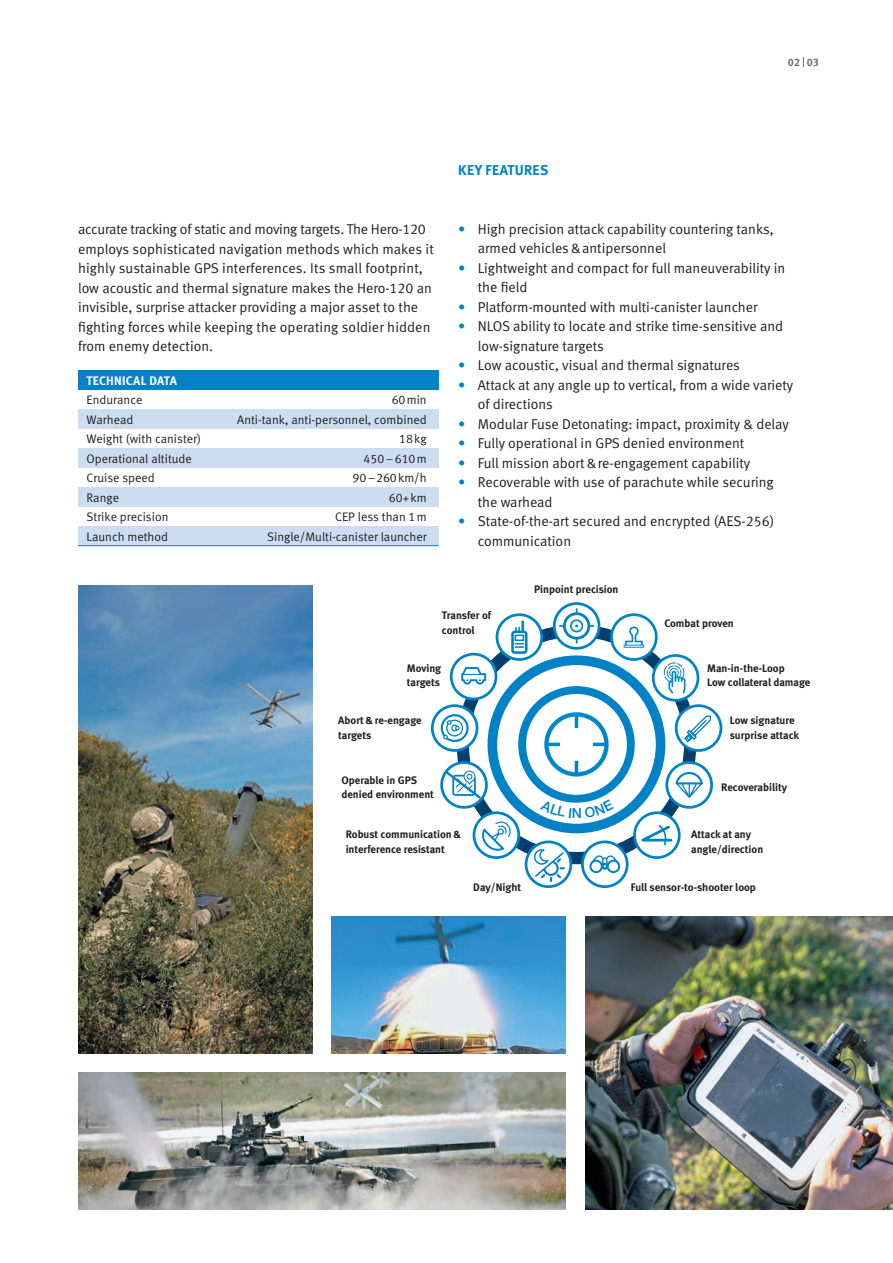
<style>
.page{position:relative;width:893px;height:1263px;background:#fff}
.page>*{position:absolute;margin:0;border:0;box-sizing:border-box;transform-origin:0 0}
.t1{font:14.25px/19.5px "Meta Normal LF";color:#231f20}
.t2{font:14.25px "Meta Bold LF";letter-spacing:.025em;color:#0082c7}
.t3{font:500 13.95px "Helvetica Neue";color:#0082c7}
.t4{font:12.3px "Meta Normal LF";color:#231f20}
.t5{font:12.3px "Meta Bold LF";letter-spacing:.015em;color:#fff}
.t6{font:10.8px/14.7px "Meta Bold LF";color:#231f20}
.t7{font:10.8px "Meta Bold LF";color:#6c6d70}
.s1{color:#0082c7}
</style>
<div class="page">
<div style="left:488px;top:655px;width:177px;height:178px;border:10px solid #0082c7;border-radius:50%"></div>
<div style="left:518px;top:686px;width:117px;height:117px;border:8px solid #0082c7;border-radius:50%"></div>
<div style="left:544px;top:712px;width:65px;height:64px;border:4px solid #0087ca;border-radius:50%"></div>
<svg style="left:575px;top:715px;width:3px;height:13px"></svg>
<svg style="left:547px;top:743px;width:13px;height:3px"></svg>
<svg style="left:593px;top:743px;width:13px;height:3px"></svg>
<svg style="left:575px;top:761px;width:3px;height:13px"></svg>
<svg style="left:554px;top:603px;width:45px;height:45px"></svg>
<div style="left:553px;top:602px;width:47px;height:48px;border:3px solid #0082c7;border-radius:50%"></div>
<svg style="left:559px;top:608px;width:35px;height:36px"></svg>
<svg style="left:634px;top:813px;width:45px;height:44px"></svg>
<div style="left:633px;top:811px;width:48px;height:48px;border:3px solid #0082c7;border-radius:50%"></div>
<svg style="left:474px;top:813px;width:45px;height:44px"></svg>
<div style="left:473px;top:811px;width:47px;height:48px;border:3px solid #0082c7;border-radius:50%"></div>
<svg style="left:481px;top:821px;width:30px;height:30px"></svg>
<svg style="left:526px;top:842px;width:45px;height:45px"></svg>
<div style="left:525px;top:840px;width:47px;height:48px;border:3px solid #0082c7;border-radius:50%"></div>
<svg style="left:582px;top:842px;width:45px;height:45px"></svg>
<div style="left:581px;top:840px;width:47px;height:48px;border:3px solid #0082c7;border-radius:50%"></div>
<svg style="left:442px;top:762px;width:44px;height:45px"></svg>
<div style="left:440px;top:761px;width:48px;height:48px;border:3px solid #0082c7;border-radius:50%"></div>
<svg style="left:667px;top:762px;width:45px;height:45px"></svg>
<div style="left:665px;top:761px;width:48px;height:48px;border:3px solid #0082c7;border-radius:50%"></div>
<svg style="left:676px;top:706px;width:45px;height:44px"></svg>
<div style="left:675px;top:704px;width:47px;height:48px;border:3px solid #0082c7;border-radius:50%"></div>
<svg style="left:432px;top:706px;width:45px;height:44px"></svg>
<div style="left:431px;top:704px;width:47px;height:48px;border:3px solid #0082c7;border-radius:50%"></div>
<svg style="left:441px;top:714px;width:28px;height:28px"></svg>
<svg style="left:675px;top:772px;width:28px;height:26px"></svg>
<svg style="left:533px;top:849px;width:32px;height:33px"></svg>
<svg style="left:443px;top:769px;width:41px;height:32px"></svg>
<div style="left:450px;top:653px;width:47px;height:47px;border:3px solid #0082c7;border-radius:50%"></div>
<svg style="left:461px;top:667px;width:25px;height:18px"></svg>
<div style="left:496px;top:613px;width:47px;height:48px;border:3px solid #0082c7;border-radius:50%"></div>
<svg style="left:511px;top:620px;width:16px;height:34px"></svg>
<div style="left:610px;top:613px;width:48px;height:48px;border:3px solid #0082c7;border-radius:50%"></div>
<svg style="left:624px;top:626px;width:20px;height:22px"></svg>
<svg style="left:589px;top:855px;width:31px;height:18px"></svg>
<svg style="left:631px;top:823px;width:43px;height:24px"></svg>
<svg style="left:683px;top:714px;width:29px;height:29px"></svg>
<svg style="left:653px;top:655px;width:45px;height:45px"></svg>
<div style="left:652px;top:654px;width:47px;height:48px;border:3px solid #0082c7;border-radius:50%"></div>
<svg style="left:663px;top:662px;width:22px;height:32px"></svg>
<div style="left:78px;top:371px;width:361px;height:19px;background:#0082c7"></div>
<div style="left:78px;top:410px;width:361px;height:19px;background:#ccddf1"></div>
<div style="left:78px;top:449px;width:361px;height:19px;background:#ccddf1"></div>
<div style="left:78px;top:488px;width:361px;height:19px;background:#ccddf1"></div>
<div style="left:78px;top:527px;width:361px;height:19px;background:#ccddf1"></div>
<hr style="left:78px;top:545px;width:361px;height:1px;background:#0082c7">
<img style="left:78px;top:1073px;width:488px;height:136px">
<img style="left:78px;top:585px;width:234px;height:468px">
<img style="left:332px;top:916px;width:234px;height:137px">
<img style="left:585px;top:917px;width:308px;height:292px">
<svg style="left:540px;top:800px;width:32px;height:18px"></svg>
<svg style="left:584px;top:799px;width:30px;height:19px"></svg>
<p class="t7" style="left:788px;top:56px;width:33px">02 03</p>
<p class="t1" style="left:78px;top:219px;width:357px">accurate tracking of static and moving targets. The Hero-120 employs sophisticated navigation methods which makes it highly sustainable GPS interferences. Its small footprint, low acoustic and thermal signature makes the Hero-120 an invisible, surprise attacker providing a major asset to the fighting forces while keeping the operating soldier hidden from enemy detection.</p>
<p class="t5" style="left:87px;top:373px;width:92px">TECHNICAL DATA</p>
<p class="t4" style="left:87px;top:393px;width:57px">Endurance</p>
<p class="t4" style="left:392px;top:393px;width:37px">60min</p>
<p class="t4" style="left:87px;top:412px;width:48px">Warhead</p>
<p class="t4" style="left:237px;top:412px;width:191px">Anti-tank, anti-personnel, combined</p>
<p class="t4" style="left:87px;top:432px;width:116px">Weight (with canister)</p>
<p class="t4" style="left:399px;top:432px;width:29px">18kg</p>
<p class="t4" style="left:87px;top:451px;width:107px">Operational altitude</p>
<p class="t4" style="left:364px;top:451px;width:65px">450 –610m</p>
<p class="t4" style="left:87px;top:471px;width:70px">Cruise speed</p>
<p class="t4" style="left:353px;top:471px;width:76px">90 –260km/h</p>
<p class="t4" style="left:87px;top:490px;width:34px">Range</p>
<p class="t4" style="left:389px;top:490px;width:39px">60+km</p>
<p class="t4" style="left:87px;top:510px;width:83px">Strike precision</p>
<p class="t4" style="left:335px;top:510px;width:93px">CEP less than 1m</p>
<p class="t4" style="left:87px;top:529px;width:83px">Launch method</p>
<p class="t4" style="left:267px;top:529px;width:161px">Single/Multi-canister launcher</p>
<p class="t2" style="left:458px;top:162px;width:92px">KEY FEATURES</p>
<p class="t1" style="left:478px;top:219px;width:298px;text-indent:-19px"><span class="s1">•</span> High precision attack capability countering tanks, armed vehicles &amp;antipersonnel</p>
<p class="t1" style="left:478px;top:258px;width:309px;text-indent:-19px"><span class="s1">•</span> Lightweight and compact for full maneuverability in the field</p>
<p class="t1" style="left:458px;top:297px;width:301px"><span class="s1">•</span> Platform-mounted with multi-canister launcher</p>
<p class="t1" style="left:478px;top:317px;width:307px;text-indent:-19px"><span class="s1">•</span> NLOS ability to locate and strike time-sensitive and low-signature targets</p>
<p class="t1" style="left:458px;top:356px;width:283px"><span class="s1">•</span> Low acoustic, visual and thermal signatures</p>
<p class="t1" style="left:478px;top:375px;width:317px;text-indent:-19px"><span class="s1">•</span> Attack at any angle up to vertical, from a wide variety of directions</p>
<p class="t1" style="left:458px;top:414px;width:332px"><span class="s1">•</span> Modular Fuse Detonating: impact, proximity &amp; delay</p>
<p class="t1" style="left:458px;top:434px;width:287px"><span class="s1">•</span> Fully operational in GPS denied environment</p>
<p class="t1" style="left:458px;top:453px;width:293px"><span class="s1">•</span> Full mission abort &amp;re-engagement capability</p>
<p class="t1" style="left:478px;top:473px;width:298px;text-indent:-19px"><span class="s1">•</span> Recoverable with use of parachute while securing the warhead</p>
<p class="t1" style="left:478px;top:512px;width:298px;text-indent:-19px"><span class="s1">•</span> State-of-the-art secured and encrypted (AES-256) communication</p>
<p class="t6" style="left:534px;top:582px;width:86px">Pinpoint precision</p>
<p class="t6" style="left:442px;top:608px;width:51px">Transfer of control</p>
<p class="t6" style="left:407px;top:661px;width:36px">Moving targets</p>
<p class="t6" style="left:338px;top:713px;width:85px">Abort &amp; re-engage targets</p>
<p class="t6" style="left:341px;top:772px;width:94px">Operable in GPS denied environment</p>
<p class="t6" style="left:346px;top:827px;width:117px">Robust communication &amp; interference resistant</p>
<p class="t3" style="left:572px;top:805px;width:12px">N</p>
<p class="t6" style="left:664px;top:616px;width:71px">Combat proven</p>
<p class="t6" style="left:707px;top:661px;width:105px">Man-in-the-Loop<br>Low collateral damage</p>
<p class="t6" style="left:730px;top:713px;width:71px">Low signature surprise attack</p>
<p class="t6" style="left:721px;top:780px;width:67px">Recoverability</p>
<p class="t6" style="left:691px;top:827px;width:74px">Attack at any angle/direction</p>
<p class="t6" style="left:473px;top:880px;width:50px">Day/Night</p>
<p class="t6" style="left:631px;top:880px;width:127px">Full sensor-to-shooter loop</p>
</div>
